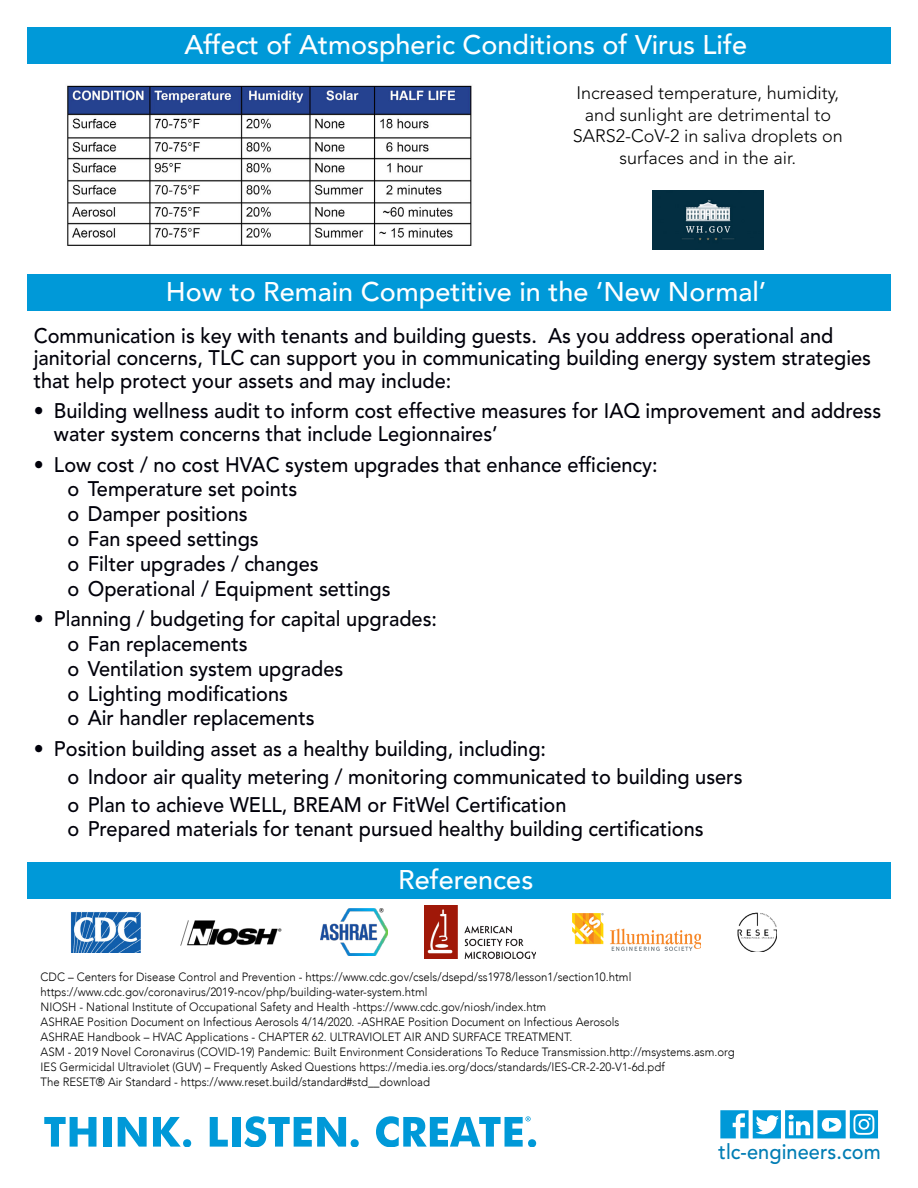
<style>
.page{position:relative;width:918px;height:1188px;background:#fff}
.page>*{position:absolute;margin:0;border:0;box-sizing:border-box;transform-origin:0 0}
.t1{font:500 27px "Avenir";color:#fff}
.t2{font:500 21px/24.8px "Avenir LT Std";color:#00000a;scale:.95 1}
.t3{font:500 21px "Avenir LT Std";letter-spacing:.005em;color:#007db4;scale:.95 1}
.t4{font:300 18px/21.6px "Avenir LT Std";color:#000;text-align:center}
.t5{font:300 12px/15px "Avenir LT";color:#000;scale:.95 1}
</style>
<div class="page">
<img style="left:71px;top:912px;width:69px;height:41px">
<img style="left:180px;top:920px;width:102px;height:26px">
<img style="left:321px;top:909px;width:67px;height:46px">
<img style="left:425px;top:906px;width:111px;height:52px">
<img style="left:572px;top:914px;width:129px;height:36px">
<img style="left:737px;top:912px;width:40px;height:40px">
<img style="left:67px;top:85px;width:405px;height:161px">
<img style="left:652px;top:191px;width:112px;height:58px">
<div style="left:27px;top:27px;width:864px;height:37px;background:#0099d8"></div>
<div style="left:27px;top:862px;width:864px;height:37px;background:#0099d8"></div>
<div style="left:27px;top:274px;width:864px;height:37px;background:#0099d8"></div>
<svg style="left:44px;top:1117px;width:53px;height:30px"></svg>
<div style="left:103px;top:1117px;width:8px;height:30px;background:#0099d8"></div>
<svg style="left:118px;top:1117px;width:29px;height:30px"></svg>
<svg style="left:153px;top:1117px;width:38px;height:30px"></svg>
<svg style="left:210px;top:1117px;width:18px;height:30px"></svg>
<div style="left:232px;top:1117px;width:8px;height:30px;background:#0099d8"></div>
<svg style="left:244px;top:1117px;width:115px;height:30px"></svg>
<svg style="left:376px;top:1117px;width:160px;height:30px"></svg>
<svg style="left:720px;top:1110px;width:158px;height:28px"></svg>
<p class="t1" style="left:184px;top:21px;width:564px">Affect of Atmospheric Conditions of Virus Life</p>
<p class="t4" style="left:573px;top:82px;width:272px">Increased temperature, humidity, and sunlight are detrimental to<br>SARS2-CoV-2 in saliva droplets on surfaces and in the air.</p>
<p class="t1" style="left:166px;top:268px;width:602px">How to Remain Competitive in the ‘New Normal’</p>
<p class="t2" style="left:34px;top:325px;width:883px;line-height:22.5px">Communication is key with tenants and building guests. As you address operational and janitorial concerns, TLC can support you in communicating building energy system strategies that help protect your assets and may include:</p>
<p class="t2" style="left:54px;top:400px;width:872px;line-height:22.5px;text-indent:-20px">• Building wellness audit to inform cost effective measures for IAQ improvement and address water system concerns that include Legionnaires’</p>
<p class="t2" style="left:68px;top:453px;width:623px;text-indent:-34px">• Low cost / no cost HVAC system upgrades that enhance efficiency: o Temperature set points<br>o Damper positions<br>o Fan speed settings<br>o Filter upgrades / changes<br>o Operational / Equipment settings</p>
<p class="t2" style="left:68px;top:607px;width:391px;text-indent:-34px">• Planning / budgeting for capital upgrades: o Fan replacements<br>o Ventilation system upgrades<br>o Lighting modifications<br>o Air handler replacements</p>
<p class="t2" style="left:68px;top:735px;width:712px;line-height:27.8px;text-indent:-34px">• Position building asset as a healthy building, including:<br>o Indoor air quality metering / monitoring communicated to building users o Plan to achieve WELL, BREAM or FitWel Certification</p>
<p class="t2" style="left:68px;top:817px;width:671px">o Prepared materials for tenant pursued healthy building certifications</p>
<p class="t1" style="left:398px;top:857px;width:137px">References</p>
<p class="t5" style="left:41px;top:969px;width:732px">CDC – Centers for Disease Control and Prevention - https://www.cdc.gov/csels/dsepd/ss1978/lesson1/section10.html https://www.cdc.gov/coronavirus/2019-ncov/php/building-water-system.html<br>NIOSH - National Institute of Occupational Safety and Health -https://www.cdc.gov/niosh/index.htm<br>ASHRAE Position Document on Infectious Aerosols 4/14/2020. -ASHRAE Position Document on Infectious Aerosols<br>ASHRAE Handbook – HVAC Applications - CHAPTER 62. ULTRAVIOLET AIR AND SURFACE TREATMENT.<br>ASM - 2019 Novel Coronavirus (COVID-19) Pandemic: Built Environment Considerations To Reduce Transmission.http://msystems.asm.org IES Germicidal Ultraviolet (GUV) – Frequently Asked Questions https://media.ies.org/docs/standards/IES-CR-2-20-V1-6d.pdf<br>The RESET® Air Standard - https://www.reset.build/standard#std__download</p>
<p class="t3" style="left:719px;top:1139px;width:172px">tlc-engineers.com</p>
</div>
